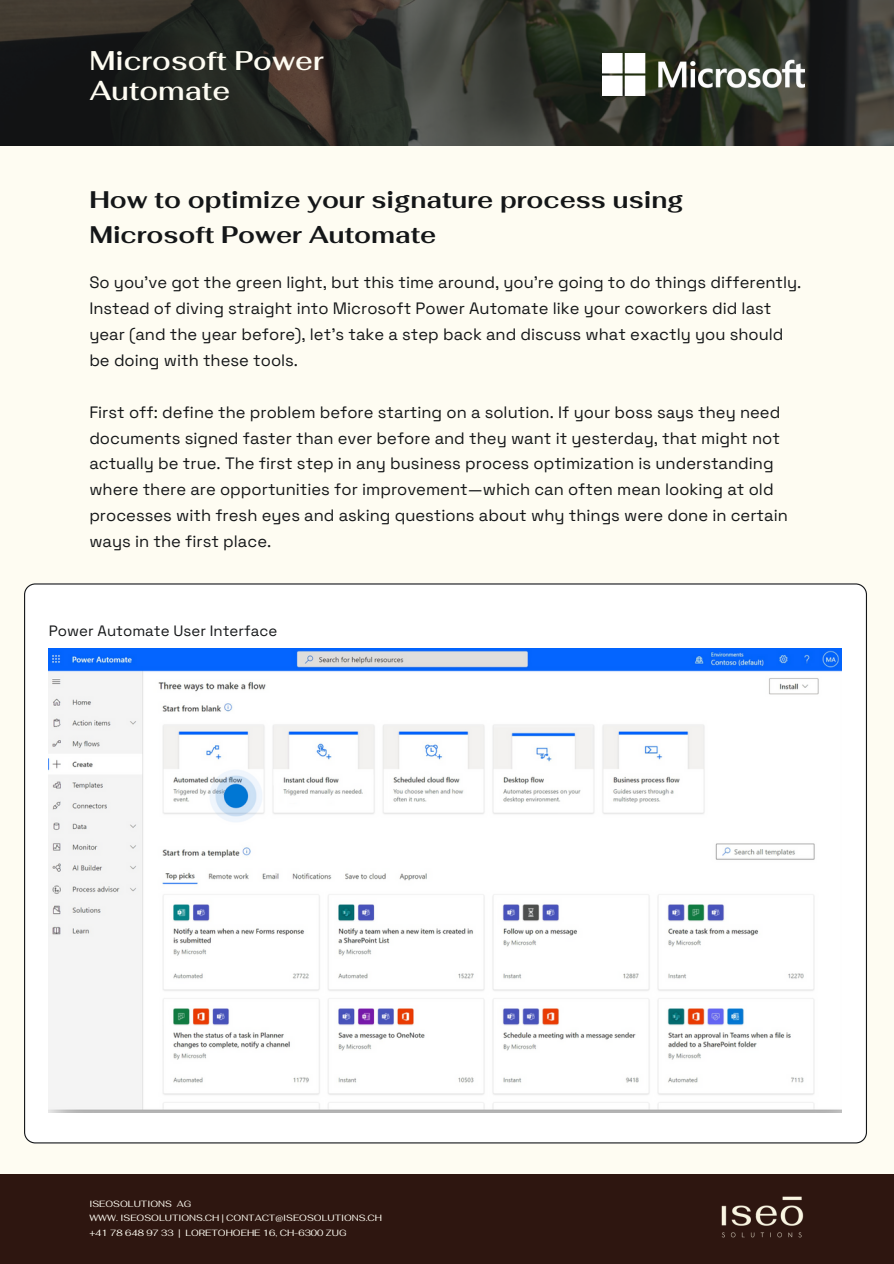
<style>
.page{position:relative;width:894px;height:1264px;background:#fff}
.page>*{position:absolute;margin:0;border:0;box-sizing:border-box;transform-origin:0 0}
.t1{font:600 27px/30.3px "Fahkwang";color:#fefcf2}
.t2{font:700 24px/34.8px "Fahkwang";color:#141618}
.t3{font:16.5px/25.8px "Space Grotesk";color:#141618}
.t4{font:15px "Space Grotesk";color:#141618}
.t5{font:9px/14.2px "Fahkwang";color:#fefcf2}
</style>
<div class="page">
<div style="left:0;top:0;width:893px;height:1263px;background:#fefcf2"></div>
<svg style="left:0;top:0;width:893px;height:146px;background:#2c2d27"></svg>
<div style="left:0;top:1174px;width:893px;height:89px;background:#2e1610"></div>
<img style="left:721px;top:1196px;width:82px;height:42px">
<div style="left:24px;top:583px;width:842px;height:560px;background:#fff"></div>
<img style="left:602px;top:53px;width:202px;height:43px">
<img style="left:49px;top:648px;width:792px;height:464px">
<h1 class="t1" style="left:89px;top:45px;width:236px">Microsoft Power<br>Automate</h1>
<h2 class="t2" style="left:89px;top:182px;width:595px">How to optimize your signature process using<br>Microsoft Power Automate</h2>
<p class="t3" style="left:89px;top:269px;width:713px">So you’ve got the green light, but this time around, you’re going to do things differently.<br>Instead of diving straight into Microsoft Power Automate like your coworkers did last year (and the year before), let’s take a step back and discuss what exactly you should be doing with these tools.</p>
<p class="t3" style="left:89px;top:399px;width:699px">First off: define the problem before starting on a solution. If your boss says they need documents signed faster than ever before and they want it yesterday, that might not actually be true. The first step in any business process optimization is understanding where there are opportunities for improvement—which can often mean looking at old processes with fresh eyes and asking questions about why things were done in certain ways in the first place.</p>
<p class="t4" style="left:49px;top:620px;width:230px">Power Automate User Interface</p>
<p class="t5" style="left:89px;top:1196px;width:294px">ISEOSOLUTIONS AG<br>WWW. ISEOSOLUTIONS.CH | CONTACT@ISEOSOLUTIONS.CH +41 78 648 97 33 | LORETOHOEHE 16, CH-6300 ZUG</p>
</div>
